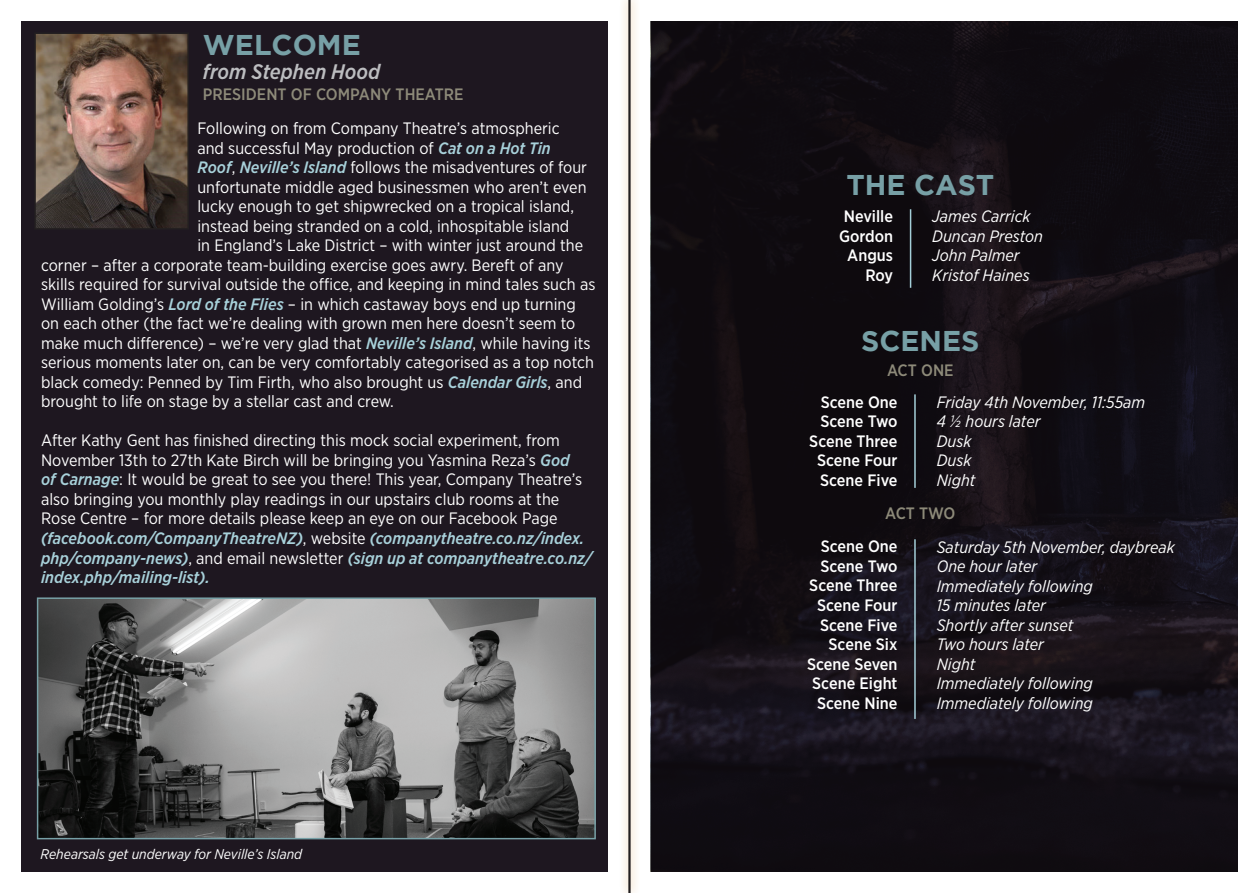
<style>
.page{position:relative;width:1259px;height:893px;background:#fff}
.page>*{position:absolute;margin:0;border:0;box-sizing:border-box;transform-origin:0 0}
.t1{font:700 28.5px "Gotham";color:#77a0a6}
.t2{font:italic 500 21px "Gotham Narrow";color:#bcbdc0}
.t3{font:16.5px/19.5px "Gotham Narrow";color:#fff}
.t4{font:italic 16.5px/19.5px "Gotham Narrow";color:#fff}
.t5{font:500 16.5px/19.5px "Gotham Narrow";color:#fff;text-align:right}
.t6{font:500 16.5px "Gotham Narrow";color:#8d8a79}
.t7{font:italic 14.1px "Gotham Narrow";color:#fff}
.s1{font-weight:500;font-style:italic;color:#a8d1da}
</style>
<div class="page">
<div style="left:21px;top:21px;width:587px;height:851px;background:#1e1720"></div>
<div style="left:618px;top:0;width:22px;height:893px;background:#fcf8f2"></div>
<hr style="left:628px;top:0;width:2px;height:893px;background:#231f20">
<img style="left:651px;top:21px;width:586px;height:851px">
<img style="left:37px;top:35px;width:149px;height:192px">
<div style="left:34px;top:32px;width:155px;height:198px;border:2px solid #231f20"></div>
<hr style="left:910px;top:209px;width:1px;height:79px;background:#a4cfd9">
<hr style="left:914px;top:394px;width:1px;height:94px;background:#a4cfd9">
<hr style="left:914px;top:539px;width:1px;height:180px;background:#a4cfd9">
<img style="left:40px;top:600px;width:553px;height:236px">
<div style="left:37px;top:597px;width:559px;height:242px;border:2px solid #77a0a6"></div>
<h1 class="t1" style="left:203px;top:28px;width:159px">WELCOME</h1>
<p class="t2" style="left:203px;top:58px;width:179px">from Stephen Hood</p>
<p class="t6" style="left:203px;top:84px;width:262px">PRESIDENT OF COMPANY THEATRE</p>
<p class="t3" style="left:197px;top:119px;width:364px">Following on from Company Theatre’s atmospheric</p>
<p class="t3" style="left:197px;top:138px;width:355px">and successful May production of <span class="s1">Cat on a Hot Tin</span></p>
<p class="t3" style="left:197px;top:158px;width:391px"><span class="s1">Roof</span>, <span class="s1">Neville’s Island</span> follows the misadventures of four</p>
<p class="t3" style="left:197px;top:177px;width:390px">unfortunate middle aged businessmen who aren’t even</p>
<p class="t3" style="left:197px;top:197px;width:378px">lucky enough to get shipwrecked on a tropical island,</p>
<p class="t3" style="left:197px;top:216px;width:373px">instead being stranded on a cold, inhospitable island</p>
<p class="t3" style="left:197px;top:236px;width:387px">in England’s Lake District – with winter just around the</p>
<p class="t3" style="left:41px;top:255px;width:524px">corner – after a corporate team-building exercise goes awry. Bereft of any</p>
<p class="t3" style="left:41px;top:275px;width:556px">skills required for survival outside the office, and keeping in mind tales such as</p>
<p class="t3" style="left:41px;top:294px;width:536px">William Golding’s <span class="s1">Lord of the Flies</span> – in which castaway boys end up turning</p>
<p class="t3" style="left:41px;top:314px;width:536px">on each other (the fact we’re dealing with grown men here doesn’t seem to</p>
<p class="t3" style="left:41px;top:333px;width:551px">make much difference) – we’re very glad that <span class="s1">Neville’s Island</span>, while having its</p>
<p class="t3" style="left:41px;top:353px;width:554px">serious moments later on, can be very comfortably categorised as a top notch</p>
<p class="t3" style="left:41px;top:372px;width:542px">black comedy: Penned by Tim Firth, who also brought us <span class="s1">Calendar Girls</span>, and</p>
<p class="t3" style="left:41px;top:392px;width:354px">brought to life on stage by a stellar cast and crew.</p>
<p class="t3" style="left:41px;top:431px;width:553px">After Kathy Gent has finished directing this mock social experiment, from November 13th to 27th Kate Birch will be bringing you Yasmina Reza’s <span class="s1">God<br>of Carnage</span>: It would be great to see you there! This year, Company Theatre’s also bringing you monthly play readings in our upstairs club rooms at the Rose Centre – for more details please keep an eye on our Facebook Page <span class="s1">(facebook.com/CompanyTheatreNZ)</span>, website <span class="s1">(companytheatre.co.nz/index. php/company-news)</span>, and email newsletter <span class="s1">(sign up at companytheatre.co.nz/ index.php/mailing-list).</span></p>
<p class="t7" style="left:40px;top:845px;width:263px">Rehearsals get underway for Neville’s Island</p>
<h1 class="t1" style="left:846px;top:168px;width:150px">THE CAST</h1>
<p class="t5" style="left:839px;top:207px;width:56px">Neville<br>Gordon<br>Angus<br>Roy</p>
<p class="t4" style="left:932px;top:207px;width:112px">James Carrick<br>Duncan Preston<br>John Palmer<br>Kristof Haines</p>
<h1 class="t1" style="left:861px;top:324px;width:120px">SCENES</h1>
<p class="t6" style="left:887px;top:360px;width:68px">ACT ONE</p>
<p class="t5" style="left:809px;top:392px;width:90px">Scene One<br>Scene Two<br>Scene Three<br>Scene Four<br>Scene Five</p>
<p class="t4" style="left:936px;top:392px;width:210px">Friday 4th November, 11:55am<br>4 ½ hours later<br>Dusk<br>Dusk<br>Night</p>
<p class="t6" style="left:885px;top:503px;width:72px">ACT TWO</p>
<p class="t5" style="left:807px;top:537px;width:92px">Scene One<br>Scene Two<br>Scene Three<br>Scene Four<br>Scene Five<br>Scene Six<br>Scene Seven<br>Scene Eight<br>Scene Nine</p>
<p class="t4" style="left:936px;top:537px;width:240px">Saturday 5th November, daybreak<br>One hour later<br>Immediately following<br>15 minutes later<br>Shortly after sunset<br>Two hours later<br>Night<br>Immediately following<br>Immediately following</p>
</div>
